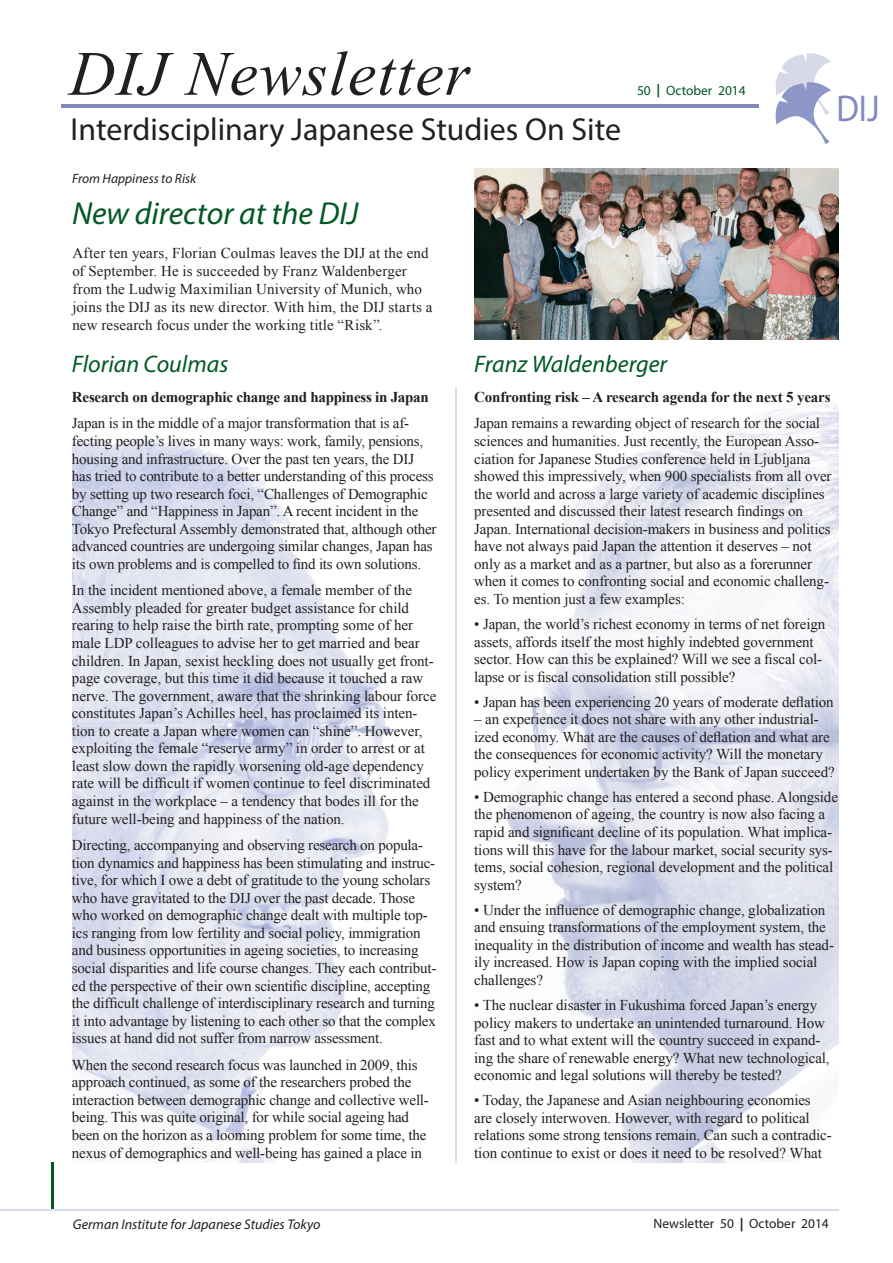
<style>
.page{position:relative;width:893px;height:1263px;background:#fff}
.page>*{position:absolute;margin:0;border:0;box-sizing:border-box;transform-origin:0 0}
.t1{font:italic 63px "Times New Roman";letter-spacing:.02em;color:#231f20}
.t2{font:37.5px "Myriad Pro";color:#8389bf;scale:.9 1}
.t3{font:31.8px "Myriad Pro";color:#231f20}
.t4{font:italic 31.8px "Myriad Pro";color:#005825}
.t5{font:italic 24px "Myriad Pro";color:#005825}
.t6{font:15px/17.5px "Times New Roman";letter-spacing:-.01em;color:#231f20}
.t7{font:15px/18px "Times New Roman";letter-spacing:.01em;color:#231f20}
.t8{font:700 15px "Times New Roman";letter-spacing:-.015em;color:#231f20}
.t9{font:italic 14.1px "Myriad Pro";color:#231f20}
.t10{font:13.5px "Myriad Pro";color:#231f20}
.t11{font:italic 13.5px "Myriad Pro";color:#231f20}
.t12{font:13.5px "Myriad Pro";color:#005825}
.s1{font-weight:700}
</style>
<div class="page">
<hr style="left:51px;top:1163px;width:3px;height:46px;background:#005825">
<hr style="left:0;top:1209px;width:839px;height:1px;background:#d9daeb">
<hr style="left:62px;top:104px;width:697px;height:3px;background:#8389bf">
<svg style="left:776px;top:53px;width:55px;height:91px"></svg>
<img style="left:72px;top:437px;width:322px;height:726px">
<img style="left:506px;top:404px;width:333px;height:759px">
<img style="left:474px;top:168px;width:365px;height:172px">
<hr style="left:455px;top:387px;width:1px;height:776px;background:#d9daeb">
<h1 class="t1" style="left:69px;top:30px;width:402px">DIJ Newsletter</h1>
<h3 class="t3" style="left:71px;top:110px;width:552px">Interdisciplinary Japanese Studies On Site</h3>
<p class="t11" style="left:72px;top:170px;width:126px">From Happiness to Risk</p>
<h3 class="t4" style="left:72px;top:193px;width:288px">New director at the DIJ</h3>
<p class="t7" style="left:72px;top:244px;width:362px">After ten years, Florian Coulmas leaves the DIJ at the end of September. He is succeeded by Franz Waldenberger from the Ludwig Maximilian University of Munich, who joins the DIJ as its new director. With him, the DIJ starts a new research focus under the working title “Risk”.</p>
<p class="t12" style="left:637px;top:82px;width:110px">50 <span class="s1">|</span> October 2014</p>
<h2 class="t2" style="left:836px;top:85px;width:49px">DIJ</h2>
<h3 class="t5" style="left:72px;top:349px;width:158px">Florian Coulmas</h3>
<p class="t8" style="left:72px;top:386px;width:358px">Research on demographic change and happiness in Japan</p>
<p class="t6" style="left:72px;top:414px;width:366px">Japan is in the middle of a major transformation that is af&shy;fecting people’s lives in many ways: work, family, pensions, housing and infrastructure. Over the past ten years, the DIJ has tried to contribute to a better understanding of this process by setting up two research foci, “Challenges of Demographic Change” and “Happiness in Japan”. A recent incident in the Tokyo Prefectural Assembly demonstrated that, although other advanced countries are undergoing similar changes, Japan has its own problems and is compelled to find its own solutions.</p>
<p class="t6" style="left:72px;top:581px;width:366px">In the incident mentioned above, a female member of the Assembly pleaded for greater budget assistance for child rearing to help raise the birth rate, prompting some of her male LDP colleagues to advise her to get married and bear children. In Japan, sexist heckling does not usually get front&shy;page coverage, but this time it did because it touched a raw nerve. The government, aware that the shrinking labour force constitutes Japan’s Achilles heel, has proclaimed its inten&shy;tion to create a Japan where women can “shine”. However, exploiting the female “reserve army” in order to arrest or at least slow down the rapidly worsening old-age dependency rate will be difficult if women continue to feel discriminated against in the workplace – a tendency that bodes ill for the future well-being and happiness of the nation.</p>
<p class="t6" style="left:72px;top:836px;width:366px">Directing, accompanying and observing research on popula&shy;tion dynamics and happiness has been stimulating and instruc&shy;tive, for which I owe a debt of gratitude to the young scholars who have gravitated to the DIJ over the past decade. Those who worked on demographic change dealt with multiple top&shy;ics ranging from low fertility and social policy, immigration and business opportunities in ageing societies, to increasing social disparities and life course changes. They each contribut&shy;ed the perspective of their own scientific discipline, accepting the difficult challenge of interdisciplinary research and turning it into advantage by listening to each other so that the complex issues at hand did not suffer from narrow assessment.</p>
<p class="t6" style="left:72px;top:1055px;width:358px">When the second research focus was launched in 2009, this approach continued, as some of the researchers probed the interaction between demographic change and collective well&shy;being. This was quite original, for while social ageing had been on the horizon as a looming problem for some time, the nexus of demographics and well-being has gained a place in</p>
<h3 class="t5" style="left:474px;top:349px;width:194px">Franz Waldenberger</h3>
<p class="t8" style="left:474px;top:386px;width:358px">Confronting risk – A research agenda for the next 5 years</p>
<p class="t6" style="left:474px;top:414px;width:359px">Japan remains a rewarding object of research for the social sciences and humanities. Just recently, the European Asso&shy;ciation for Japanese Studies conference held in Ljubljana showed this impressively, when 900 specialists from all over the world and across a large variety of academic disciplines presented and discussed their latest research findings on Japan. International decision-makers in business and politics have not always paid Japan the attention it deserves – not only as a market and as a partner, but also as a forerunner when it comes to confronting social and economic challeng&shy;es. To mention just a few examples:</p>
<p class="t6" style="left:474px;top:615px;width:353px">• Japan, the world’s richest economy in terms of net foreign assets, affords itself the most highly indebted government sector. How can this be explained? Will we see a fiscal col&shy;lapse or is fiscal consolidation still possible?</p>
<p class="t6" style="left:474px;top:693px;width:361px">• Japan has been experiencing 20 years of moderate deflation</p>
<p class="t6" style="left:474px;top:710px;width:362px">– an experience it does not share with any other industrial&shy;ized economy. What are the causes of deflation and what are the consequences for economic activity? Will the monetary policy experiment undertaken by the Bank of Japan succeed?</p>
<p class="t6" style="left:474px;top:788px;width:365px">• Demographic change has entered a second phase. Alongside the phenomenon of ageing, the country is now also facing a rapid and significant decline of its population. What implica&shy;tions will this have for the labour market, social security sys&shy;tems, social cohesion, regional development and the political system?</p>
<p class="t6" style="left:474px;top:901px;width:361px">• Under the influence of demographic change, globalization and ensuing transformations of the employment system, the inequality in the distribution of income and wealth has stead&shy;ily increased. How is Japan coping with the implied social challenges?</p>
<p class="t6" style="left:474px;top:996px;width:357px">• The nuclear disaster in Fukushima forced Japan’s energy policy makers to undertake an unintended turnaround. How fast and to what extent will the country succeed in expand&shy;ing the share of renewable energy? What new technological, economic and legal solutions will thereby be tested?</p>
<p class="t6" style="left:474px;top:1091px;width:359px">• Today, the Japanese and Asian neighbouring economies are closely interwoven. However, with regard to political relations some strong tensions remain. Can such a contradic&shy;tion continue to exist or does it need to be resolved? What</p>
<p class="t9" style="left:73px;top:1215px;width:249px">German Institute for Japanese Studies Tokyo</p>
<p class="t10" style="left:653px;top:1215px;width:177px">Newsletter 50 <span class="s1">|</span> October 2014</p>
</div>
